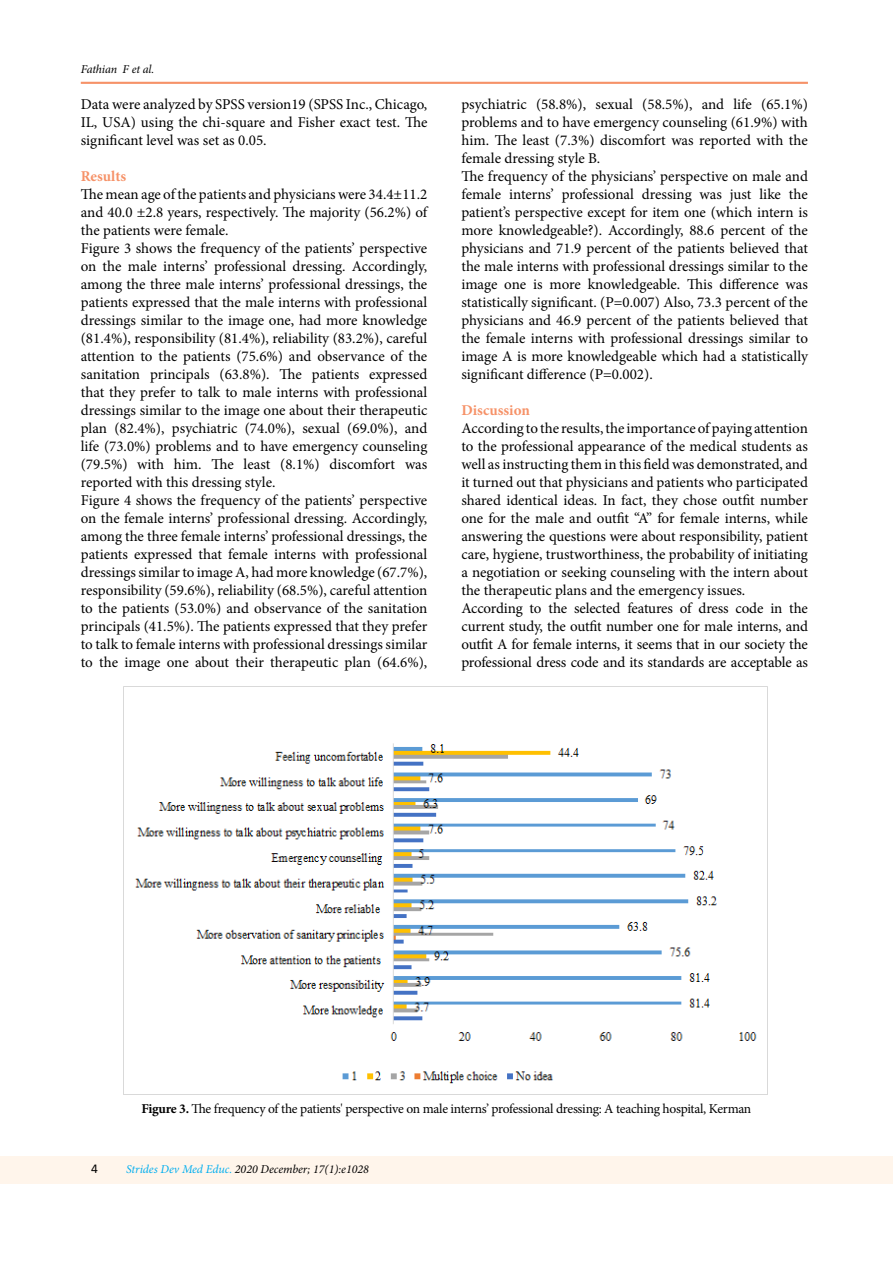
<style>
.page{position:relative;width:893px;height:1263px;background:#fff}
.page>*{position:absolute;margin:0;border:0;box-sizing:border-box;transform-origin:0 0}
.t1{font:15px/18px "Minion Pro";letter-spacing:-.005em;color:#000}
.t2{font:700 15px "Minion Pro";color:#f69268}
.t3{font:13.5px "Minion Pro";letter-spacing:-.02em;color:#000}
.t4{font:13.5px "Calibri";color:#000}
.t5{font:italic 12px "Minion Pro";letter-spacing:-.005em;color:#000}
.s1{font-weight:700}
.s2{color:#00aeef}
</style>
<div class="page">
<hr style="left:81px;top:82px;width:727px;height:2px;background:#f69268">
<div style="left:0;top:1157px;width:893px;height:27px;background:#fff5eb"></div>
<img style="left:124px;top:686px;width:643px;height:409px">
<p class="t5" style="left:81px;top:61px;width:75px">Fathian F et al.</p>
<p class="t1" style="left:81px;top:95px;width:348px;text-align:justify">Data were analyzed by SPSS version19 (SPSS Inc., Chicago, IL, USA) using the chi-square and Fisher exact test. The significant level was set as 0.05.</p>
<p class="t2" style="left:81px;top:165px;width:47px">Results</p>
<p class="t1" style="left:81px;top:185px;width:348px">The mean age of the patients and physicians were 34.4±11.2 and 40.0 ±2.8 years, respectively. The majority (56.2%) of the patients were female.<br>Figure 3 shows the frequency of the patients’ perspective on the male interns’ professional dressing. Accordingly, among the three male interns’ professional dressings, the patients expressed that the male interns with professional dressings similar to the image one, had more knowledge (81.4%), responsibility (81.4%), reliability (83.2%), careful attention to the patients (75.6%) and observance of the sanitation principals (63.8%). The patients expressed that they prefer to talk to male interns with professional dressings similar to the image one about their therapeutic plan (82.4%), psychiatric (74.0%), sexual (69.0%), and life (73.0%) problems and to have emergency counseling (79.5%) with him. The least (8.1%) discomfort was reported with this dressing style.<br>Figure 4 shows the frequency of the patients’ perspective on the female interns’ professional dressing. Accordingly, among the three female interns’ professional dressings, the patients expressed that female interns with professional dressings similar to image A, had more knowledge (67.7%), responsibility (59.6%), reliability (68.5%), careful attention to the patients (53.0%) and observance of the sanitation principals (41.5%). The patients expressed that they prefer to talk to female interns with professional dressings similar to the image one about their therapeutic plan (64.6%),</p>
<p class="t1" style="left:461px;top:95px;width:348px">psychiatric (58.8%), sexual (58.5%), and life (65.1%) problems and to have emergency counseling (61.9%) with him. The least (7.3%) discomfort was reported with the female dressing style B.<br>The frequency of the physicians’ perspective on male and female interns’ professional dressing was just like the patient’s perspective except for item one (which intern is more knowledgeable?). Accordingly, 88.6 percent of the physicians and 71.9 percent of the patients believed that the male interns with professional dressings similar to the image one is more knowledgeable. This difference was statistically significant. (P=0.007) Also, 73.3 percent of the physicians and 46.9 percent of the patients believed that the female interns with professional dressings similar to image A is more knowledgeable which had a statistically significant difference (P=0.002).</p>
<p class="t2" style="left:461px;top:399px;width:70px">Discussion</p>
<p class="t1" style="left:461px;top:419px;width:348px">According to the results, the importance of paying attention to the professional appearance of the medical students as well as instructing them in this field was demonstrated, and it turned out that physicians and patients who participated shared identical ideas. In fact, they chose outfit number one for the male and outfit “A” for female interns, while answering the questions were about responsibility, patient care, hygiene, trustworthiness, the probability of initiating a negotiation or seeking counseling with the intern about the therapeutic plans and the emergency issues.<br>According to the selected features of dress code in the current study, the outfit number one for male interns, and outfit A for female interns, it seems that in our society the professional dress code and its standards are acceptable as</p>
<p class="t3" style="left:141px;top:1100px;width:611px"><span class="s1">Figure 3.</span> The frequency of the patients' perspective on male interns’ professional dressing: A teaching hospital, Kerman</p>
<p class="t4" style="left:91px;top:1159px;width:8px">4</p>
<p class="t5" style="left:126px;top:1161px;width:244px"><span class="s2">Strides Dev Med Educ.</span> 2020 December; 17(1):e1028</p>
</div>
